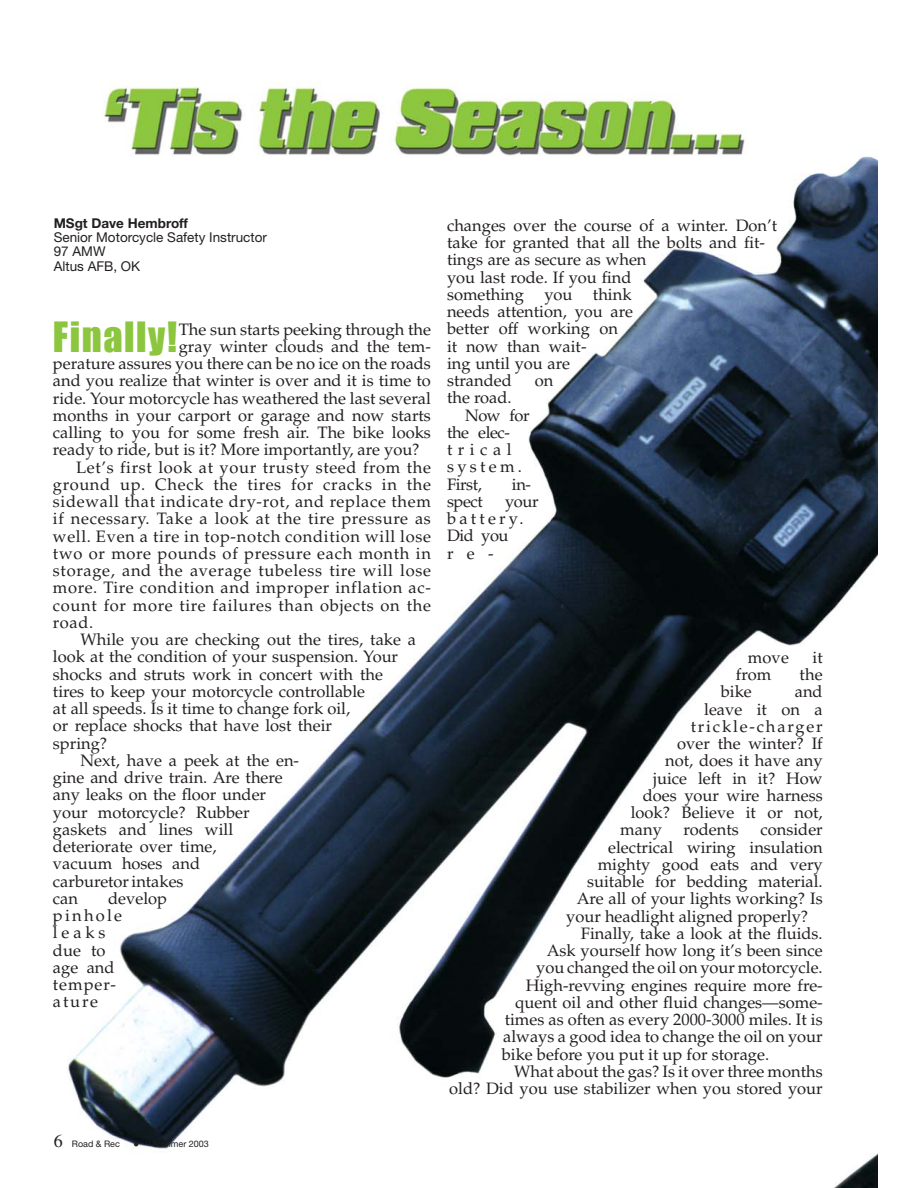
<style>
.page{position:relative;width:918px;height:1188px;background:#fff}
.page>*{position:absolute;margin:0;border:0;box-sizing:border-box;transform-origin:0 0}
.t1{font:38.25px "Impact";letter-spacing:.04em;color:#8cc63f}
.t2{font:16.5px/17.2px "Palatino";color:#231f20}
.t3{font:16.5px "Palatino";letter-spacing:.04em;color:#231f20}
.t4{font:16.5px/17.2px "Palatino";letter-spacing:.06em;color:#231f20}
.t5{font:16.5px/17.2px "Palatino";letter-spacing:.085em;color:#231f20}
.t6{font:16.5px "Palatino";letter-spacing:.11em;color:#231f20}
.t7{font:13.5px/14.2px "Helvetica Neue";color:#231f20}
.t8{font:700 13.5px "Helvetica Neue";color:#231f20}
.t9{font:9px "Helvetica Neue";color:#231f20}
.s1{font-family:"Times";font-size:18px}
</style>
<div class="page">
<img style="left:68px;top:81px;width:810px;height:1107px">
<svg style="left:134px;top:1142px;width:4px;height:4px"></svg>
<p class="t8" style="left:54px;top:218px;width:136px">MSgt Dave Hembroff</p>
<p class="t7" style="left:54px;top:231px;width:215px">Senior Motorcycle Safety Instructor<br>97 AMW<br>Altus AFB, OK</p>
<h1 class="t1" style="left:53px;top:313px;width:126px">Finally!</h1>
<p class="t2" style="left:179px;top:322px;width:254px">The sun starts peeking through the</p>
<p class="t2" style="left:179px;top:339px;width:254px">gray winter clouds and the tem-</p>
<p class="t2" style="left:53px;top:357px;width:380px">perature assures you there can be no ice on the roads</p>
<p class="t2" style="left:53px;top:374px;width:379px">and you realize that winter is over and it is time to</p>
<p class="t2" style="left:53px;top:391px;width:380px">ride. Your motorcycle has weathered the last several</p>
<p class="t2" style="left:53px;top:408px;width:379px">months in your carport or garage and now starts</p>
<p class="t2" style="left:53px;top:426px;width:380px">calling to you for some fresh air. The bike looks</p>
<p class="t2" style="left:53px;top:443px;width:368px">ready to ride, but is it? More importantly, are you?</p>
<p class="t3" style="left:76px;top:460px;width:356px">Let’s first look at your trusty steed from the</p>
<p class="t3" style="left:53px;top:478px;width:380px">ground up. Check the tires for cracks in the</p>
<p class="t3" style="left:53px;top:495px;width:380px">sidewall that indicate dry-rot, and replace them</p>
<p class="t3" style="left:53px;top:512px;width:380px">if necessary. Take a look at the tire pressure as</p>
<p class="t3" style="left:53px;top:529px;width:380px">well. Even a tire in top-notch condition will lose</p>
<p class="t3" style="left:53px;top:547px;width:380px">two or more pounds of pressure each month in</p>
<p class="t3" style="left:53px;top:564px;width:380px">storage, and the average tubeless tire will lose</p>
<p class="t3" style="left:53px;top:581px;width:380px">more. Tire condition and improper inflation ac-</p>
<p class="t3" style="left:53px;top:598px;width:380px">count for more tire failures than objects on the</p>
<p class="t2" style="left:53px;top:615px;width:42px">road.</p>
<p class="t2" style="left:80px;top:633px;width:337px">While you are checking out the tires, take a</p>
<p class="t2" style="left:53px;top:650px;width:347px">look at the condition of your suspension. Your</p>
<p class="t2" style="left:53px;top:667px;width:332px">shocks and struts work in concert with the</p>
<p class="t2" style="left:53px;top:684px;width:314px">tires to keep your motorcycle controllable</p>
<p class="t2" style="left:53px;top:702px;width:299px">at all speeds. Is it time to change fork oil,</p>
<p class="t2" style="left:53px;top:719px;width:281px">or replace shocks that have lost their</p>
<p class="t2" style="left:53px;top:736px;width:56px">spring?</p>
<p class="t2" style="left:80px;top:753px;width:220px">Next, have a peek at the en-</p>
<p class="t2" style="left:53px;top:771px;width:231px">gine and drive train. Are there</p>
<p class="t2" style="left:53px;top:788px;width:215px">any leaks on the floor under</p>
<p class="t2" style="left:53px;top:805px;width:198px">your motorcycle? Rubber</p>
<p class="t2" style="left:53px;top:822px;width:182px">gaskets and lines will</p>
<p class="t2" style="left:53px;top:840px;width:165px">deteriorate over time,</p>
<p class="t2" style="left:53px;top:857px;width:149px">vacuum hoses and</p>
<p class="t2" style="left:53px;top:874px;width:132px">carburetor intakes</p>
<p class="t2" style="left:53px;top:891px;width:27px">can</p>
<p class="t4" style="left:53px;top:891px;width:116px;text-indent:55px">develop pinhole leaks<br>due to<br>age and temper-<br>ature</p>
<p class="t9" style="left:54px;top:1141px;width:68px"><span class="s1">6</span> Road &amp; Rec</p>
<p class="t9" style="left:152px;top:1141px;width:58px">Summer 2003</p>
<p class="t2" style="left:447px;top:218px;width:332px">changes over the course of a winter. Don’t take for granted that all the bolts and fit&shy;tings are as secure as when<br>you last rode. If you find<br>something you think<br>needs attention, you are<br>better off working on<br>it now than wait-<br>ing until you are<br>stranded</p>
<p class="t2" style="left:535px;top:374px;width:20px">on</p>
<p class="t2" style="left:447px;top:391px;width:66px">the road.</p>
<p class="t2" style="left:465px;top:408px;width:66px">Now for</p>
<p class="t2" style="left:447px;top:425px;width:64px">the elec-</p>
<p class="t2" style="left:447px;top:443px;width:66px">trical</p>
<p class="t2" style="left:447px;top:460px;width:77px">system.</p>
<p class="t2" style="left:447px;top:477px;width:36px">First,</p>
<p class="t2" style="left:512px;top:477px;width:21px">in-</p>
<p class="t2" style="left:447px;top:494px;width:37px">spect</p>
<p class="t5" style="left:447px;top:494px;width:93px;text-indent:58px">your battery.<br>Did you re-</p>
<p class="t2" style="left:748px;top:650px;width:43px">move</p>
<p class="t2" style="left:812px;top:650px;width:12px">it</p>
<p class="t2" style="left:736px;top:668px;width:37px">from</p>
<p class="t2" style="left:800px;top:668px;width:25px">the</p>
<p class="t2" style="left:721px;top:685px;width:33px">bike</p>
<p class="t2" style="left:795px;top:685px;width:29px">and</p>
<p class="t2" style="left:704px;top:702px;width:120px">leave it on a</p>
<p class="t6" style="left:691px;top:720px;width:134px">trickle-charger</p>
<p class="t2" style="left:677px;top:737px;width:147px">over the winter? If</p>
<p class="t2" style="left:665px;top:754px;width:159px">not, does it have any</p>
<p class="t2" style="left:653px;top:771px;width:171px">juice left in it? How</p>
<p class="t2" style="left:643px;top:788px;width:182px">does your wire harness</p>
<p class="t2" style="left:631px;top:806px;width:194px">look? Believe it or not,</p>
<p class="t2" style="left:620px;top:823px;width:43px">many</p>
<p class="t2" style="left:684px;top:823px;width:57px">rodents</p>
<p class="t2" style="left:761px;top:823px;width:64px">consider</p>
<p class="t2" style="left:608px;top:840px;width:216px">electrical wiring insulation</p>
<p class="t2" style="left:598px;top:857px;width:226px">mighty good eats and very</p>
<p class="t2" style="left:587px;top:875px;width:237px">suitable for bedding material.</p>
<p class="t2" style="left:577px;top:892px;width:247px">Are all of your lights working? Is</p>
<p class="t2" style="left:566px;top:909px;width:244px">your headlight aligned properly?</p>
<p class="t2" style="left:581px;top:926px;width:243px">Finally, take a look at the fluids.</p>
<p class="t2" style="left:547px;top:944px;width:278px">Ask yourself how long it’s been since</p>
<p class="t2" style="left:536px;top:961px;width:288px">you changed the oil on your motorcycle.</p>
<p class="t2" style="left:526px;top:978px;width:299px">High-revving engines require more fre-</p>
<p class="t2" style="left:515px;top:995px;width:309px">quent oil and other fluid changes—some-</p>
<p class="t2" style="left:505px;top:1013px;width:320px">times as often as every 2000-3000 miles. It is</p>
<p class="t2" style="left:503px;top:1030px;width:321px">always a good idea to change the oil on your</p>
<p class="t2" style="left:502px;top:1047px;width:269px">bike before you put it up for storage.</p>
<p class="t2" style="left:514px;top:1064px;width:310px">What about the gas? Is it over three months</p>
<p class="t2" style="left:449px;top:1082px;width:375px">old? Did you use stabilizer when you stored your</p>
</div>
